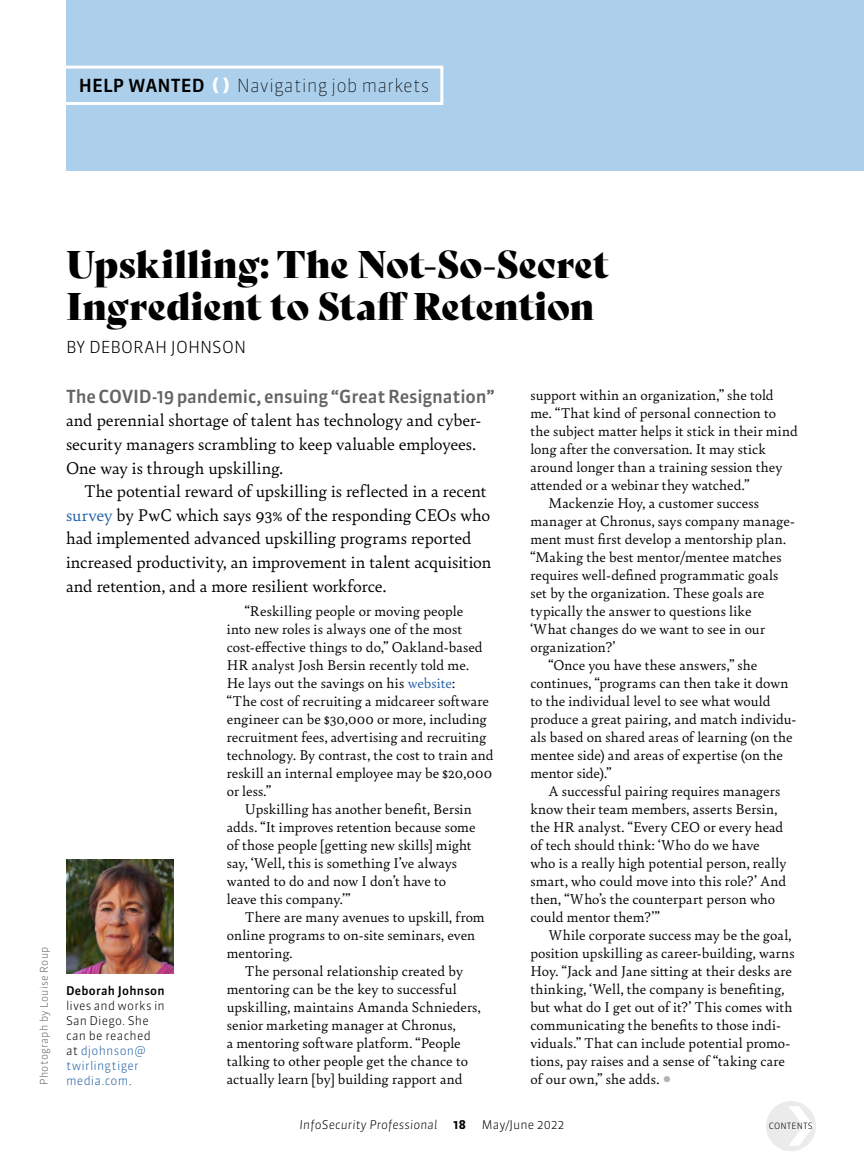
<style>
.page{position:relative;width:864px;height:1175px;background:#fff}
.page>*{position:absolute;margin:0;border:0;box-sizing:border-box;transform-origin:0 0}
.t1{font:37.5px/42px "Bely Display";letter-spacing:-.005em;color:#000}
.t2{font:18px/23.5px "Bely";color:#000}
.t3{font:500 18px "Sanuk OT";letter-spacing:-.01em;color:#636466}
.t4{font:100 18px "Sanuk OT";color:#000}
.t5{font:300 16.5px "Sanuk OT";letter-spacing:.01em;color:#000}
.t6{font:15px/18px "Bely";letter-spacing:.01em;color:#000}
.t7{font:300 12px/15px "Sanuk OT";letter-spacing:.015em;color:#000}
.t8{font:italic 300 12px "Sanuk OT";letter-spacing:.01em;color:#000}
.t9{font:500 12px "Sanuk OT";letter-spacing:.02em;color:#000}
.t10{font:300 12px "Sanuk OT";letter-spacing:.02em;color:#2360a7}
.t11{font:700 12px "Sanuk OT";color:#000}
.t12{font:300 10.5px "Sanuk OT";letter-spacing:.03em;color:#636466}
.t13{font:300 8.7px "Sanuk OT";letter-spacing:.01em;color:#000}
.s1{font-weight:500}
.s2{font-weight:900;color:#fff}
.s3{color:#2360a7}
.s4{color:#000}
.s5{color:#b1b4b6}
</style>
<div class="page">
<div style="left:766px;top:1101px;width:50px;height:50px;background:#ebebec;border-radius:50%"></div>
<img style="left:66px;top:859px;width:108px;height:114px">
<div style="left:66px;top:0;width:798px;height:171px;background:#accfeb"></div>
<svg style="left:66px;top:66px;width:377px;height:39px"></svg>
<p class="t4" style="left:79px;top:74px;width:352px"><span class="s1">HELP WANTED</span> <span class="s2">( )</span> Navigating job markets</p>
<p class="t12" style="left:37px;top:1084px;width:140px;rotate:-90deg">Photograph by Louise Roup</p>
<h1 class="t1" style="left:66px;top:240px;width:545px">Upskilling: The Not-So-Secret<br>Ingredient to Staff Retention</h1>
<p class="t5" style="left:66px;top:336px;width:182px">BY DEBORAH JOHNSON</p>
<p class="t3" style="left:66px;top:385px;width:430px">The COVID-19 pandemic, ensuing “Great Resignation”</p>
<p class="t2" style="left:66px;top:407px;width:417px">and perennial shortage of talent has technology and cyber&shy;security managers scrambling to keep valuable employees.<br>One way is through upskilling.</p>
<p class="t2" style="left:66px;top:478px;width:427px;text-indent:18px">The potential reward of upskilling is reflected in a recent <span class="s3">survey</span> by PwC which says 93% of the responding CEOs who had implemented advanced upskilling programs reported increased productivity, an improvement in talent acquisition and retention, and a more resilient workforce.</p>
<p class="t9" style="left:66px;top:983px;width:100px">Deborah Johnson</p>
<p class="t7" style="left:66px;top:998px;width:100px">lives and works in<br>San Diego. She can be reached at <span class="s3">djohnson@ twirlingtiger</span></p>
<p class="t10" style="left:66px;top:1073px;width:67px">media.com<span class="s4">.</span></p>
<p class="t6" style="left:227px;top:601px;width:268px;text-indent:18px">“Reskilling people or moving people<br>into new roles is always one of the most cost-effective things to do,” Oakland-based HR analyst Josh Bersin recently told me.<br>He lays out the savings on his <span class="s3">website</span>:<br>“The cost of recruiting a midcareer software engineer can be $30,000 or more, including recruitment fees, advertising and recruiting technology. By contrast, the cost to train and reskill an internal employee may be $20,000 or less.”</p>
<p class="t6" style="left:227px;top:799px;width:250px;text-indent:18px">Upskilling has another benefit, Bersin adds. “It improves retention because some of those people [getting new skills] might say, ‘Well, this is something I’ve always wanted to do and now I don’t have to leave this company.’”</p>
<p class="t6" style="left:227px;top:907px;width:260px;text-indent:18px">There are many avenues to upskill, from online programs to on-site seminars, even mentoring.</p>
<p class="t6" style="left:227px;top:961px;width:255px;text-indent:18px">The personal relationship created by mentoring can be the key to successful upskilling, maintains Amanda Schnieders, senior marketing manager at Chronus,<br>a mentoring software platform. “People talking to other people get the chance to actually learn [by] building rapport and</p>
<p class="t6" style="left:530px;top:385px;width:245px">support within an organization,” she told</p>
<p class="t6" style="left:530px;top:403px;width:247px">me. “That kind of personal connection to</p>
<p class="t6" style="left:530px;top:421px;width:269px">the subject matter helps it stick in their mind</p>
<p class="t6" style="left:530px;top:439px;width:237px">long after the conversation. It may stick</p>
<p class="t6" style="left:530px;top:457px;width:253px">around longer than a training session they</p>
<p class="t6" style="left:530px;top:475px;width:220px">attended or a webinar they watched.”</p>
<p class="t6" style="left:548px;top:493px;width:212px">Mackenzie Hoy, a customer success</p>
<p class="t6" style="left:530px;top:511px;width:266px">manager at Chronus, says company manage-</p>
<p class="t6" style="left:530px;top:529px;width:257px">ment must first develop a mentorship plan.</p>
<p class="t6" style="left:530px;top:547px;width:253px">“Making the best mentor/mentee matches</p>
<p class="t6" style="left:530px;top:565px;width:250px">requires well-defined programmatic goals</p>
<p class="t6" style="left:530px;top:583px;width:235px">set by the organization. These goals are</p>
<p class="t6" style="left:530px;top:601px;width:223px">typically the answer to questions like</p>
<p class="t6" style="left:530px;top:619px;width:236px">‘What changes do we want to see in our</p>
<p class="t6" style="left:530px;top:637px;width:86px">organization?’</p>
<p class="t6" style="left:548px;top:655px;width:210px">“Once you have these answers,” she</p>
<p class="t6" style="left:530px;top:673px;width:260px">continues, “programs can then take it down</p>
<p class="t6" style="left:530px;top:691px;width:242px">to the individual level to see what would</p>
<p class="t6" style="left:530px;top:709px;width:268px">produce a great pairing, and match individu-</p>
<p class="t6" style="left:530px;top:727px;width:264px">als based on shared areas of learning (on the</p>
<p class="t6" style="left:530px;top:745px;width:254px">mentee side) and areas of expertise (on the</p>
<p class="t6" style="left:530px;top:763px;width:83px">mentor side).”</p>
<p class="t6" style="left:548px;top:781px;width:233px">A successful pairing requires managers</p>
<p class="t6" style="left:530px;top:799px;width:248px">know their team members, asserts Bersin,</p>
<p class="t6" style="left:530px;top:817px;width:255px">the HR analyst. “Every CEO or every head</p>
<p class="t6" style="left:530px;top:835px;width:231px">of tech should think: ‘Who do we have</p>
<p class="t6" style="left:530px;top:853px;width:258px">who is a really high potential person, really</p>
<p class="t6" style="left:530px;top:871px;width:257px">smart, who could move into this role?’ And</p>
<p class="t6" style="left:530px;top:889px;width:246px">then, “Who’s the counterpart person who</p>
<p class="t6" style="left:530px;top:907px;width:131px">could mentor them?’”</p>
<p class="t6" style="left:548px;top:925px;width:245px">While corporate success may be the goal,</p>
<p class="t6" style="left:530px;top:943px;width:266px">position upskilling as career-building, warns</p>
<p class="t6" style="left:530px;top:961px;width:263px">Hoy. “Jack and Jane sitting at their desks are</p>
<p class="t6" style="left:530px;top:979px;width:255px">thinking, ‘Well, the company is benefiting,</p>
<p class="t6" style="left:530px;top:997px;width:264px">but what do I get out of it?’ This comes with</p>
<p class="t6" style="left:530px;top:1015px;width:252px">communicating the benefits to those indi-</p>
<p class="t6" style="left:530px;top:1033px;width:262px">viduals.” That can include potential promo-</p>
<p class="t6" style="left:530px;top:1051px;width:256px">tions, pay raises and a sense of “taking care</p>
<p class="t6" style="left:530px;top:1069px;width:143px">of our own,” she adds. <span class="s5">○</span></p>
<p class="t8" style="left:300px;top:1117px;width:139px">InfoSecurity Professional</p>
<p class="t11" style="left:453px;top:1117px;width:14px">18</p>
<p class="t7" style="left:482px;top:1117px;width:84px">May/June 2022</p>
<p class="t13" style="left:769px;top:1120px;width:45px">CONTENTS</p>
</div>
